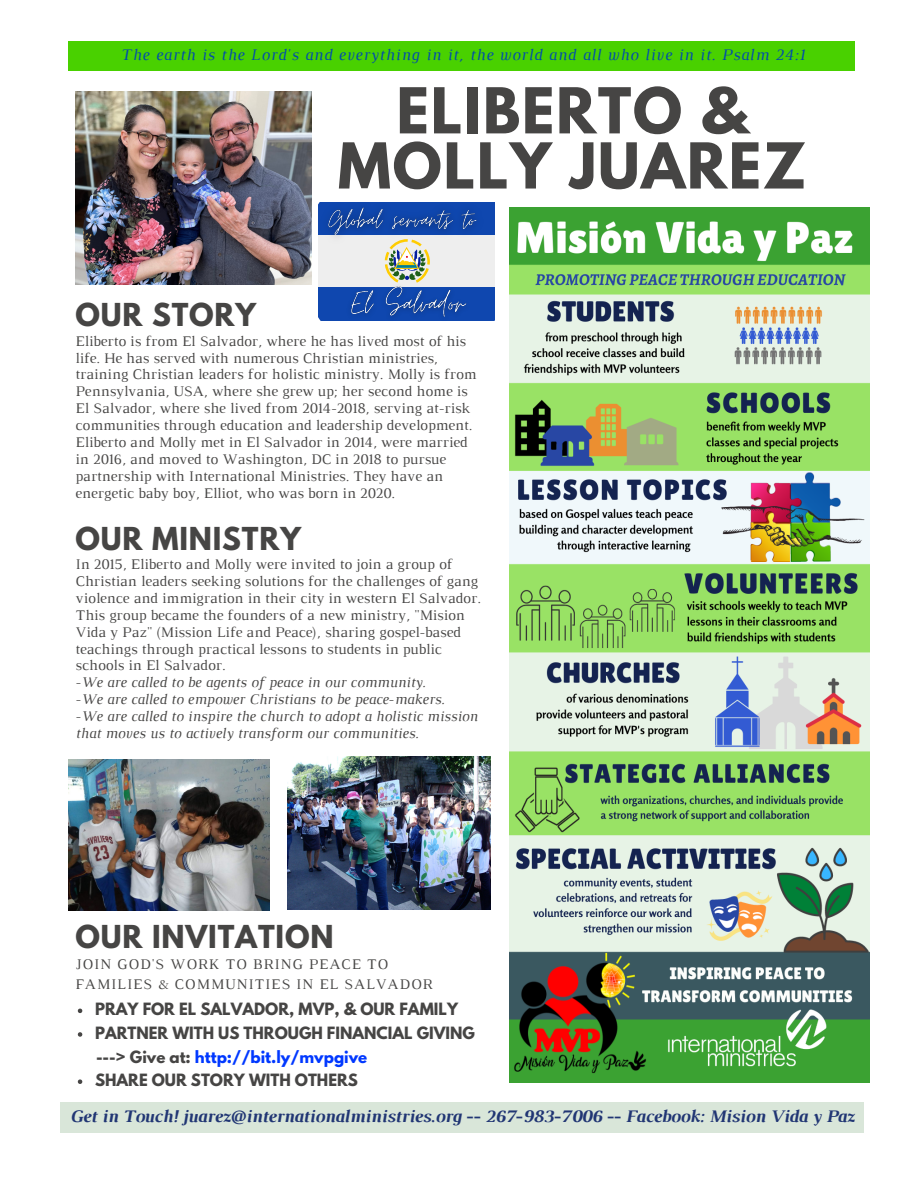
<style>
.page{position:relative;width:918px;height:1188px;background:#fff}
.page>*{position:absolute;margin:0;border:0;box-sizing:border-box;transform-origin:0 0}
.t1{font:700 55.95px/55.2px "League Spartan";letter-spacing:.03em;color:#464544;text-align:center}
.t2{font:700 28.05px "League Spartan";letter-spacing:.03em;color:#464544}
.t3{font:italic 700 18px "Luthier";letter-spacing:-.02em;color:#213674}
.t4{font:italic 16.5px "Luthier";letter-spacing:.05em;color:#004aad}
.t5{font:15px/16.8px "Luthier";color:#464544}
.t6{font:italic 15px/16.8px "Luthier";color:#464544}
.t7{font:700 15px "League Spartan";color:#464544}
.t8{font:15px/20.2px "Luthier";letter-spacing:.06em;color:#464544}
.t9{font:700 15px "League Spartan";color:#0038ff}
.s1{color:#464544}
</style>
<div class="page">
<div style="left:68px;top:42px;width:787px;height:29px;background:#49d100"></div>
<img style="left:287px;top:757px;width:204px;height:153px">
<img style="left:68px;top:759px;width:202px;height:151px">
<img style="left:76px;top:92px;width:236px;height:192px">
<div style="left:60px;top:1103px;width:803px;height:29px;background:#d9e6d9"></div>
<svg style="left:318px;top:254px;width:177px;height:67px;background:#aab9ce"></svg>
<img style="left:510px;top:207px;width:360px;height:876px">
<svg style="left:78px;top:1009px;width:4px;height:4px"></svg>
<svg style="left:78px;top:1032px;width:4px;height:5px"></svg>
<svg style="left:78px;top:1079px;width:4px;height:5px"></svg>
<img style="left:318px;top:202px;width:177px;height:52px">
<img style="left:340px;top:273px;width:137px;height:48px">
<p class="t4" style="left:121px;top:48px;width:685px">The earth is the Lord's and everything in it, the world and all who live in it. Psalm 24:1</p>
<p class="t2" style="left:76px;top:301px;width:182px">OUR STORY</p>
<p class="t1" style="left:338px;top:90px;width:470px">ELIBERTO &amp;<br>MOLLY JUAREZ</p>
<p class="t5" style="left:76px;top:334px;width:403px">Eliberto is from El Salvador, where he has lived most of his life. He has served with numerous Christian ministries, training Christian leaders for holistic ministry. Molly is from Pennsylvania, USA, where she grew up; her second home is El Salvador, where she lived from 2014-2018, serving at-risk communities through education and leadership development.<br>Eliberto and Molly met in El Salvador in 2014, were married in 2016, and moved to Washington, DC in 2018 to pursue partnership with International Ministries. They have an energetic baby boy, Elliot, who was born in 2020.</p>
<p class="t2" style="left:76px;top:524px;width:227px">OUR MINISTRY</p>
<p class="t5" style="left:76px;top:557px;width:407px">In 2015, Eliberto and Molly were invited to join a group of Christian leaders seeking solutions for the challenges of gang violence and immigration in their city in western El Salvador.<br>This group became the founders of a new ministry, "Mision Vida y Paz" (Mission Life and Peace), sharing gospel-based teachings through practical lessons to students in public schools in El Salvador.</p>
<p class="t6" style="left:76px;top:675px;width:352px">-We are called to be agents of peace in our community.</p>
<p class="t6" style="left:76px;top:692px;width:371px">-We are called to empower Christians to be peace-makers.</p>
<p class="t6" style="left:76px;top:709px;width:404px">-We are called to inspire the church to adopt a holistic mission that moves us to actively transform our communities.</p>
<p class="t2" style="left:76px;top:923px;width:260px">OUR INVITATION</p>
<p class="t8" style="left:76px;top:955px;width:359px">JOIN GOD'S WORK TO BRING PEACE TO<br>FAMILIES &amp; COMMUNITIES IN EL SALVADOR</p>
<p class="t7" style="left:95px;top:1002px;width:364px">PRAY FOR EL SALVADOR, MVP, &amp; OUR FAMILY</p>
<p class="t7" style="left:95px;top:1025px;width:381px">PARTNER WITH US THROUGH FINANCIAL GIVING</p>
<p class="t7" style="left:95px;top:1073px;width:264px">SHARE OUR STORY WITH OTHERS</p>
<p class="t9" style="left:96px;top:1049px;width:273px"><span class="s1">---&gt; Give at:</span> http://bit.ly/mvpgive</p>
<p class="t3" style="left:69px;top:1110px;width:786px">Get in Touch! juarez@internationalministries.org -- 267-983-7006 -- Facebook: Mision Vida y Paz</p>
</div>
